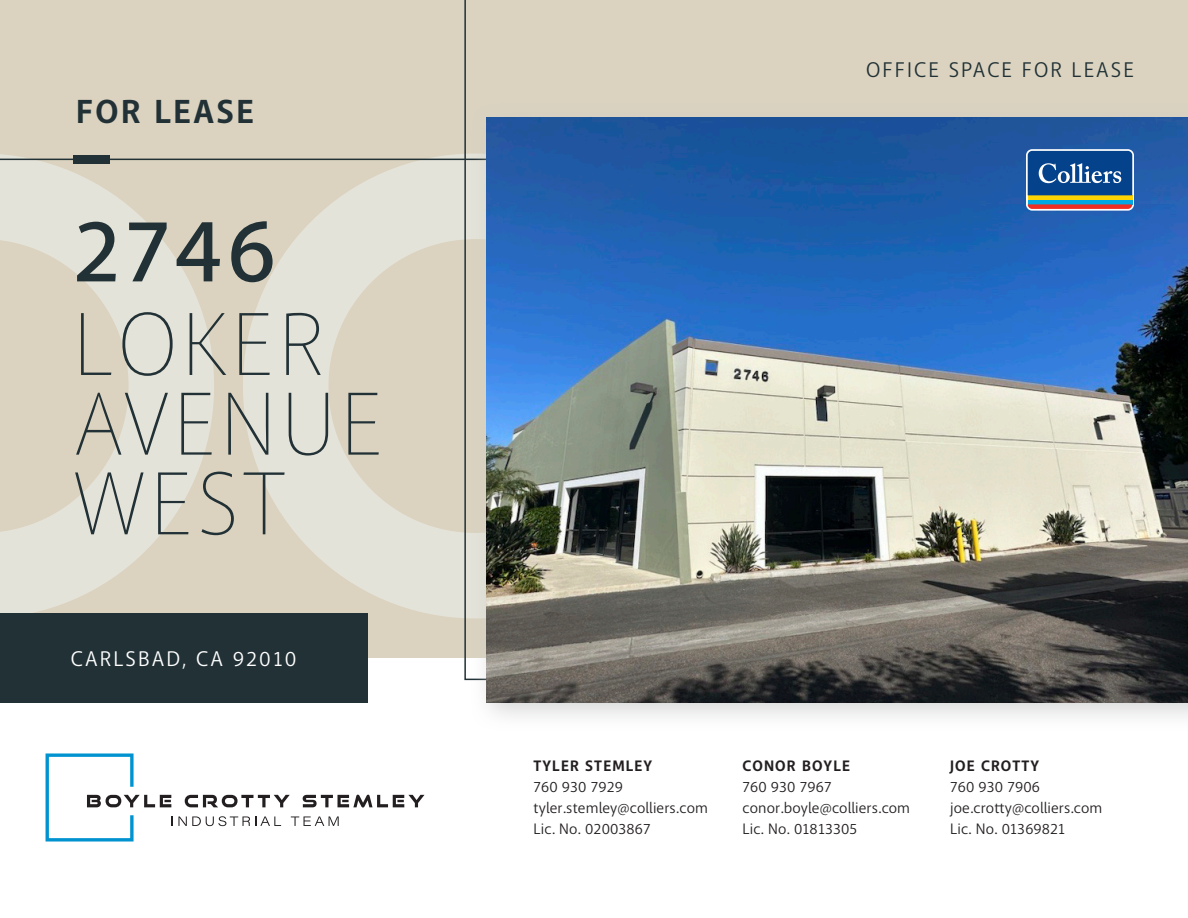
<style>
.page{position:relative;width:1188px;height:918px;background:#fff}
.page>*{position:absolute;margin:0;border:0;box-sizing:border-box;transform-origin:0 0}
.Title_-_Regular{font:100 88.35px/79.7px "Macha";letter-spacing:.05em;color:#213136}
.Title_-_Regular-2{font:500 88.35px "Macha";color:#213136}
.t1{font:700 33px "Macha";letter-spacing:.075em;color:#213136}
.t2{font:21px "Macha";letter-spacing:.1em;color:#213136}
.t3{font:21px "Macha";letter-spacing:.1em;color:#fff}
.t4{font:15px "Macha";letter-spacing:.01em;color:#231f20}
.t5{font:700 15px/21px "Macha";letter-spacing:.075em;color:#231f20}
.s1{font-weight:400}
</style>
<div class="page">
<div style="left:0;top:0;width:1188px;height:658px;background:#dbd3c0"></div>
<div style="left:243px;top:154px;width:465px;height:464px;border:86px solid #e9eae5;border-radius:50%"></div>
<svg style="left:0;top:160px;width:214px;height:453px"></svg>
<svg style="left:0;top:0;width:470px;height:160px"></svg>
<div style="left:73px;top:155px;width:37px;height:9px;background:#213136"></div>
<div style="left:0;top:613px;width:367px;height:90px;background:#213136"></div>
<svg style="left:45px;top:753px;width:380px;height:89px"></svg>
<div style="left:470px;top:102px;width:718px;height:630px;background:#c8c9c9;opacity:.75"></div>
<img style="left:486px;top:117px;width:702px;height:586px">
<svg style="left:1026px;top:149px;width:108px;height:62px"></svg>
<hr style="left:1028px;top:200px;width:104px;height:4px;background:#00a8e4">
<div style="left:1028px;top:195px;width:104px;height:5px;background:#fed503"></div>
<svg style="left:1028px;top:204px;width:104px;height:5px"></svg>
<svg style="left:1028px;top:151px;width:104px;height:44px;background:#205698"></svg>
<p class="t1" style="left:76px;top:90px;width:180px">FOR LEASE</p>
<p class="Title_-_Regular-2" style="left:73px;top:196px;width:205px">2746</p>
<p class="Title_-_Regular" style="left:73px;top:306px;width:311px">LOKER<br>AVENUE<br>WEST</p>
<p class="t3" style="left:71px;top:646px;width:227px">CARLSBAD, CA 92010</p>
<p class="t2" style="left:866px;top:57px;width:269px">OFFICE SPACE FOR LEASE</p>
<p class="t5" style="left:534px;top:756px;width:120px">TYLER STEMLEY<br><span class="s1">760 930 7929</span></p>
<p class="t4" style="left:534px;top:799px;width:176px">tyler.stemley@colliers.com</p>
<p class="t4" style="left:534px;top:820px;width:119px">Lic. No. 02003867</p>
<p class="t5" style="left:742px;top:756px;width:109px">CONOR BOYLE</p>
<p class="t4" style="left:742px;top:778px;width:90px">760 930 7967</p>
<p class="t4" style="left:742px;top:799px;width:169px">conor.boyle@colliers.com</p>
<p class="t4" style="left:742px;top:820px;width:116px">Lic. No. 01813305</p>
<p class="t5" style="left:950px;top:756px;width:91px">JOE CROTTY</p>
<p class="t4" style="left:950px;top:778px;width:91px">760 930 7906</p>
<p class="t4" style="left:950px;top:799px;width:154px">joe.crotty@colliers.com</p>
<p class="t4" style="left:950px;top:820px;width:117px">Lic. No. 01369821</p>
</div>
